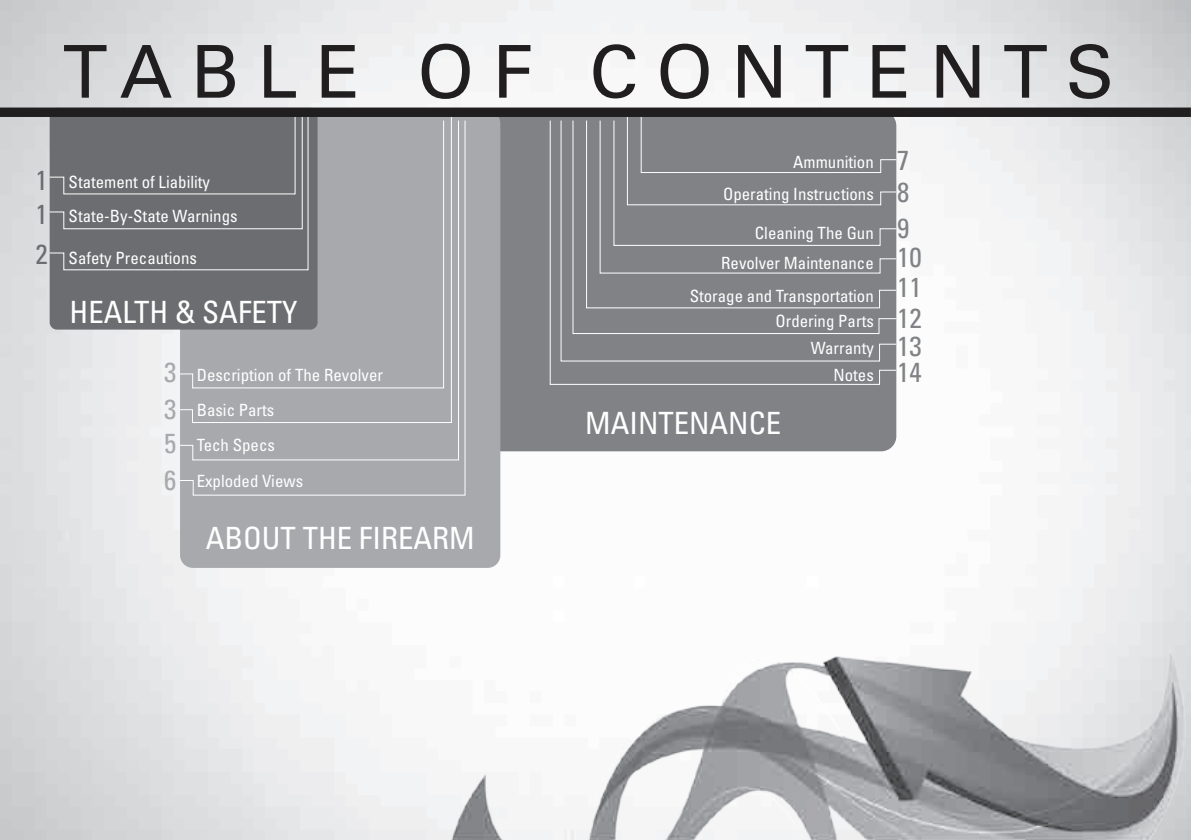
<style>
.page{position:relative;width:1191px;height:840px;background:#fff}
.page>*{position:absolute;margin:0;border:0;box-sizing:border-box;transform-origin:0 0}
.t1{font:72.8px "Univers";letter-spacing:.25em;color:#201e1e}
.t2{font:condensed 30.6px "Univers";color:#fff}
.t3{font:condensed 27.6px/32.2px "Univers";color:#808285}
.t4{font:condensed 27.6px/37.4px "Univers";color:#a8a9ad}
.t5{font:condensed 27.6px/39.6px "Univers";color:#6c6d70}
.t6{font:condensed 16.8px/32.2px "Univers";color:#fff;text-align:right}
.s1{font-size:27.6px;color:#6c6d70}
.s2{font-size:27.6px;color:#a8a9ad}
.s3{font-size:27.6px;color:#808285}
</style>
<div class="page">
<div style="left:451px;top:111px;width:445px;height:340px;background:#808285;border-radius:15px"></div>
<div style="left:180px;top:111px;width:320px;height:456px;background:#a8a9ad;border-radius:13px"></div>
<div style="left:50px;top:108px;width:267px;height:221px;background:#6c6d70;border-radius:7px"></div>
<svg style="left:49px;top:117px;width:259px;height:153px"></svg>
<div style="left:0;top:107px;width:1190px;height:10px;background:#201e1e"></div>
<svg style="left:180px;top:120px;width:285px;height:375px"></svg>
<svg style="left:550px;top:120px;width:346px;height:264px"></svg>
<img style="left:438px;top:648px;width:752px;height:191px">
<h1 class="t1" style="left:62px;top:29px;width:1053px">TABLE OF CONTENTS</h1>
<p class="t6" style="left:35px;top:166px;width:176px"><span class="s1">1</span> Statement of Liability</p>
<h3 class="t5" style="left:35px;top:194px;width:14px">1<br>2</h3>
<p class="t6" style="left:69px;top:200px;width:170px">State-By-State Warnings</p>
<p class="t6" style="left:69px;top:241px;width:130px">Safety Precautions</p>
<h2 class="t2" style="left:70px;top:292px;width:229px">HEALTH &amp; SAFETY</h2>
<h3 class="t4" style="left:164px;top:352px;width:14px">3<br>3</h3>
<h3 class="t4" style="left:164px;top:424px;width:14px">5</h3>
<p class="t6" style="left:197px;top:359px;width:188px">Description of The Revolver</p>
<p class="t6" style="left:197px;top:393px;width:79px">Basic Parts</p>
<p class="t6" style="left:197px;top:429px;width:80px">Tech Specs</p>
<p class="t6" style="left:164px;top:464px;width:140px"><span class="s2">6</span> Exploded Views</p>
<h2 class="t2" style="left:206px;top:518px;width:270px">ABOUT THE FIREARM</h2>
<h3 class="t3" style="left:897px;top:143px;width:14px">7<br>8</h3>
<h3 class="t3" style="left:897px;top:197px;width:26px;line-height:59.8px">9<br>11</h3>
<h3 class="t3" style="left:897px;top:304px;width:26px;line-height:27.6px">12<br>13</h3>
<p class="t6" style="left:723px;top:146px;width:152px">Ammunition<br>Operating Instructions</p>
<p class="t6" style="left:721px;top:218px;width:202px;line-height:29.8px;text-align:left;text-indent:34px">Cleaning The Gun<br>Revolver Maintenance <span class="s3">10</span></p>
<p class="t6" style="left:690px;top:284px;width:186px;line-height:24.4px">Storage and Transportation<br>Ordering Parts</p>
<p class="t6" style="left:833px;top:334px;width:90px;line-height:26.6px;text-align:left;text-indent:-23px">Warranty<br>Notes <span class="s3">14</span></p>
<h2 class="t2" style="left:585px;top:404px;width:197px">MAINTENANCE</h2>
</div>
